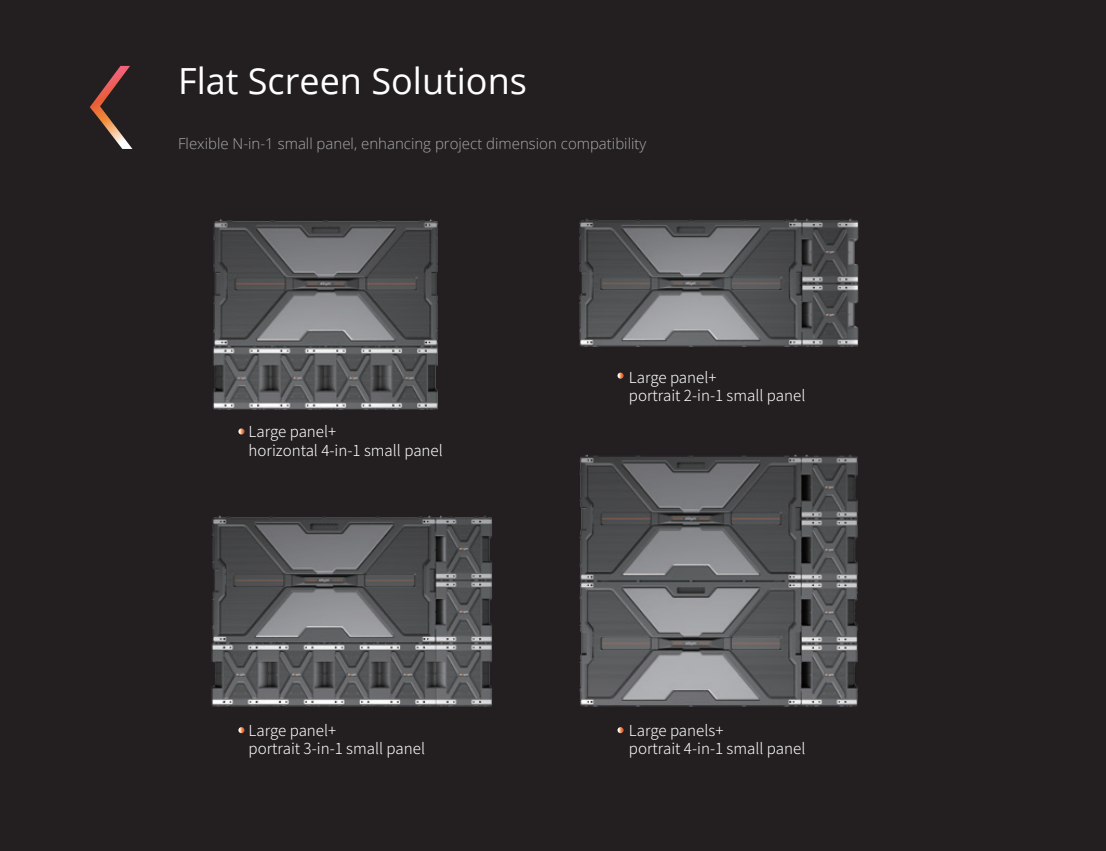
<style>
.page{position:relative;width:1106px;height:851px;background:#fff}
.page>*{position:absolute;margin:0;border:0;box-sizing:border-box;transform-origin:0 0}
.t1{font:36px "Open Sans";color:#fff}
.t2{font:300 15.15px/18.1px "Source Han Sans CN";color:#fff}
.t3{font:300 15px "Open Sans";color:#a8a9ad}
</style>
<div class="page">
<div style="left:0;top:0;width:1106px;height:850px;background:#231f20"></div>
<svg style="left:90px;top:66px;width:42px;height:83px"></svg>
<img style="left:213px;top:219px;width:225px;height:216px">
<img style="left:579px;top:218px;width:280px;height:161px">
<img style="left:211px;top:515px;width:206px;height:219px">
<img style="left:417px;top:405px;width:441px;height:329px">
<svg style="left:238px;top:428px;width:6px;height:6px"></svg>
<svg style="left:238px;top:727px;width:6px;height:6px"></svg>
<svg style="left:617px;top:727px;width:6px;height:6px"></svg>
<svg style="left:617px;top:372px;width:6px;height:6px"></svg>
<h1 class="t1" style="left:178px;top:56px;width:350px">Flat Screen Solutions</h1>
<p class="t3" style="left:178px;top:133px;width:470px">Flexible N-in-1 small panel, enhancing project dimension compatibility</p>
<p class="t2" style="left:249px;top:423px;width:196px">Large panel+<br>horizontal 4-in-1 small panel</p>
<p class="t2" style="left:629px;top:369px;width:178px">Large panel+<br>portrait 2-in-1 small panel</p>
<p class="t2" style="left:249px;top:721px;width:178px">Large panel+<br>portrait 3-in-1 small panel</p>
<p class="t2" style="left:629px;top:721px;width:178px">Large panels+<br>portrait 4-in-1 small panel</p>
</div>
